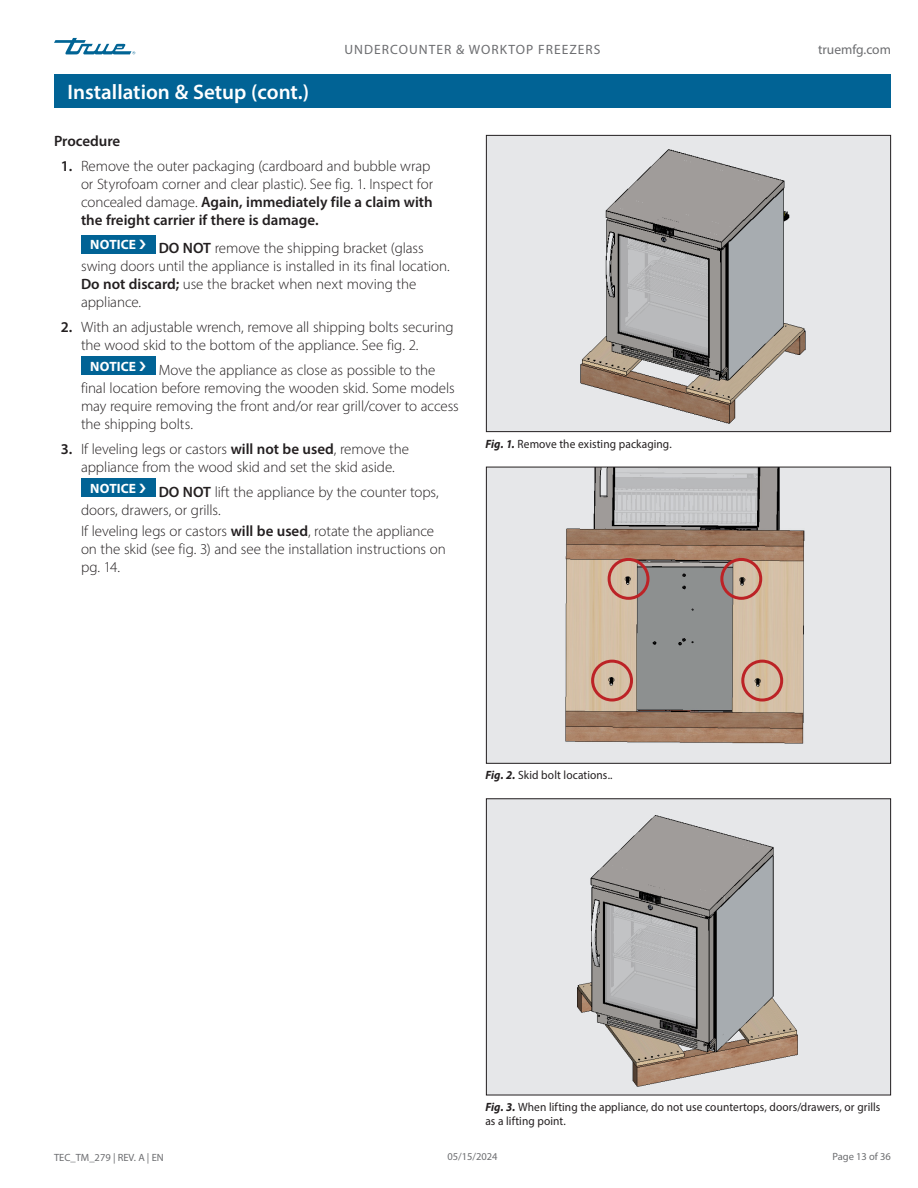
<style>
.page{position:relative;width:918px;height:1188px;background:#fff}
.page>*{position:absolute;margin:0;border:0;box-sizing:border-box;transform-origin:0 0}
.Title_bar_Page_header{font:600 21px "Myriad Pro";color:#fff}
.Body_Text_indent_NOTICE{font:300 15px/18px "Myriad Pro";letter-spacing:-.005em;color:#231f20}
.Subhead_NO_underscore_H2{font:600 15px "Myriad Pro";letter-spacing:-.005em;color:#231f20}
.t1{font:13.5px "Myriad Pro";letter-spacing:.075em;color:#6c6d70}
.Table_text{font:700 13.5px "Myriad Pro";letter-spacing:.005em;color:#fff}
.t2{font:13.5px "Myriad Pro";color:#6c6d70}
.Caption_FIG_Regular{font:12px/13.5px "Myriad Pro";letter-spacing:.01em;color:#231f20;scale:.95 1}
.t3{font:10.5px "Myriad Pro";color:#6c6d70}
.s1{font-weight:600}
.s2{font-weight:700;font-style:italic}
</style>
<div class="page">
<svg style="left:54px;top:38px;width:81px;height:16px"></svg>
<div style="left:54px;top:74px;width:837px;height:34px;background:#016395"></div>
<div style="left:486px;top:135px;width:405px;height:297px;background:#e6e7e9"></div>
<img style="left:580px;top:149px;width:226px;height:275px">
<div style="left:486px;top:135px;width:405px;height:297px;border:1px solid #231f20"></div>
<div style="left:486px;top:467px;width:405px;height:296px;background:#e6e7e9"></div>
<img style="left:565px;top:469px;width:240px;height:275px">
<div style="left:486px;top:467px;width:405px;height:297px;border:1px solid #231f20"></div>
<div style="left:486px;top:799px;width:405px;height:296px;background:#e6e7e9"></div>
<img style="left:577px;top:815px;width:221px;height:272px">
<div style="left:486px;top:798px;width:405px;height:297px;border:1px solid #231f20"></div>
<div style="left:81px;top:235px;width:74px;height:18px;background:#016395"></div>
<div style="left:81px;top:357px;width:74px;height:18px;background:#016395"></div>
<div style="left:81px;top:478px;width:74px;height:19px;background:#016395"></div>
<div style="left:608px;top:558px;width:42px;height:42px;border:3px solid #bc2326;border-radius:50%"></div>
<div style="left:591px;top:660px;width:42px;height:42px;border:3px solid #bc2326;border-radius:50%"></div>
<div style="left:720px;top:558px;width:42px;height:42px;border:3px solid #bc2326;border-radius:50%"></div>
<div style="left:741px;top:660px;width:42px;height:42px;border:3px solid #bc2326;border-radius:50%"></div>
<p class="Title_bar_Page_header" style="left:68px;top:79px;width:243px">Installation &amp; Setup (cont.)</p>
<p class="t1" style="left:345px;top:42px;width:257px">UNDERCOUNTER &amp; WORKTOP FREEZERS</p>
<p class="Subhead_NO_underscore_H2" style="left:54px;top:132px;width:68px">Procedure</p>
<p class="Body_Text_indent_NOTICE" style="left:81px;top:157px;width:354px;text-indent:-20px"><span class="s1">1.</span> Remove the outer packaging (cardboard and bubble wrap or Styrofoam corner and clear plastic). See fig. 1. Inspect for concealed damage. <span class="s1">Again, immediately file a claim with the freight carrier if there is damage.</span></p>
<p class="Table_text" style="left:90px;top:236px;width:47px">NOTICE</p>
<p class="Body_Text_indent_NOTICE" style="left:81px;top:239px;width:370px;text-indent:78px"><span class="s1">DO NOT</span> remove the shipping bracket (glass swing doors until the appliance is installed in its final location.<br><span class="s1">Do not discard;</span> use the bracket when next moving the appliance.</p>
<p class="Body_Text_indent_NOTICE" style="left:81px;top:318px;width:374px;text-indent:-20px"><span class="s1">2.</span> With an adjustable wrench, remove all shipping bolts securing the wood skid to the bottom of the appliance. See fig. 2.</p>
<p class="Table_text" style="left:90px;top:358px;width:47px">NOTICE</p>
<p class="Body_Text_indent_NOTICE" style="left:81px;top:361px;width:379px;text-indent:78px">Move the appliance as close as possible to the final location before removing the wooden skid. Some models may require removing the front and/or rear grill/cover to access the shipping bolts.</p>
<p class="Body_Text_indent_NOTICE" style="left:61px;top:440px;width:350px;text-align:center"><span class="s1">3.</span> If leveling legs or castors <span class="s1">will not be used</span>, remove the appliance from the wood skid and set the skid aside.</p>
<p class="Table_text" style="left:90px;top:479px;width:47px">NOTICE</p>
<p class="Body_Text_indent_NOTICE" style="left:81px;top:483px;width:359px;text-indent:78px"><span class="s1">DO NOT</span> lift the appliance by the counter tops, doors, drawers, or grills.</p>
<p class="Body_Text_indent_NOTICE" style="left:81px;top:522px;width:366px">If leveling legs or castors <span class="s1">will be used</span>, rotate the appliance on the skid (see fig. 3) and see the installation instructions on pg. 14.</p>
<p class="Caption_FIG_Regular" style="left:485px;top:437px;width:198px"><span class="s2">Fig. 1.</span> Remove the existing packaging.</p>
<p class="Caption_FIG_Regular" style="left:485px;top:768px;width:135px"><span class="s2">Fig. 2.</span> Skid bolt locations..</p>
<p class="t2" style="left:818px;top:42px;width:74px">truemfg.com</p>
<p class="Caption_FIG_Regular" style="left:485px;top:1100px;width:417px"><span class="s2">Fig. 3.</span> When lifting the appliance, do not use countertops, doors/drawers, or grills as a lifting point.</p>
<p class="t3" style="left:54px;top:1151px;width:111px">TEC_TM_279 | REV. A | EN</p>
<p class="t3" style="left:447px;top:1150px;width:52px">05/15/2024</p>
<p class="t3" style="left:832px;top:1150px;width:60px">Page 13 of 36</p>
</div>
